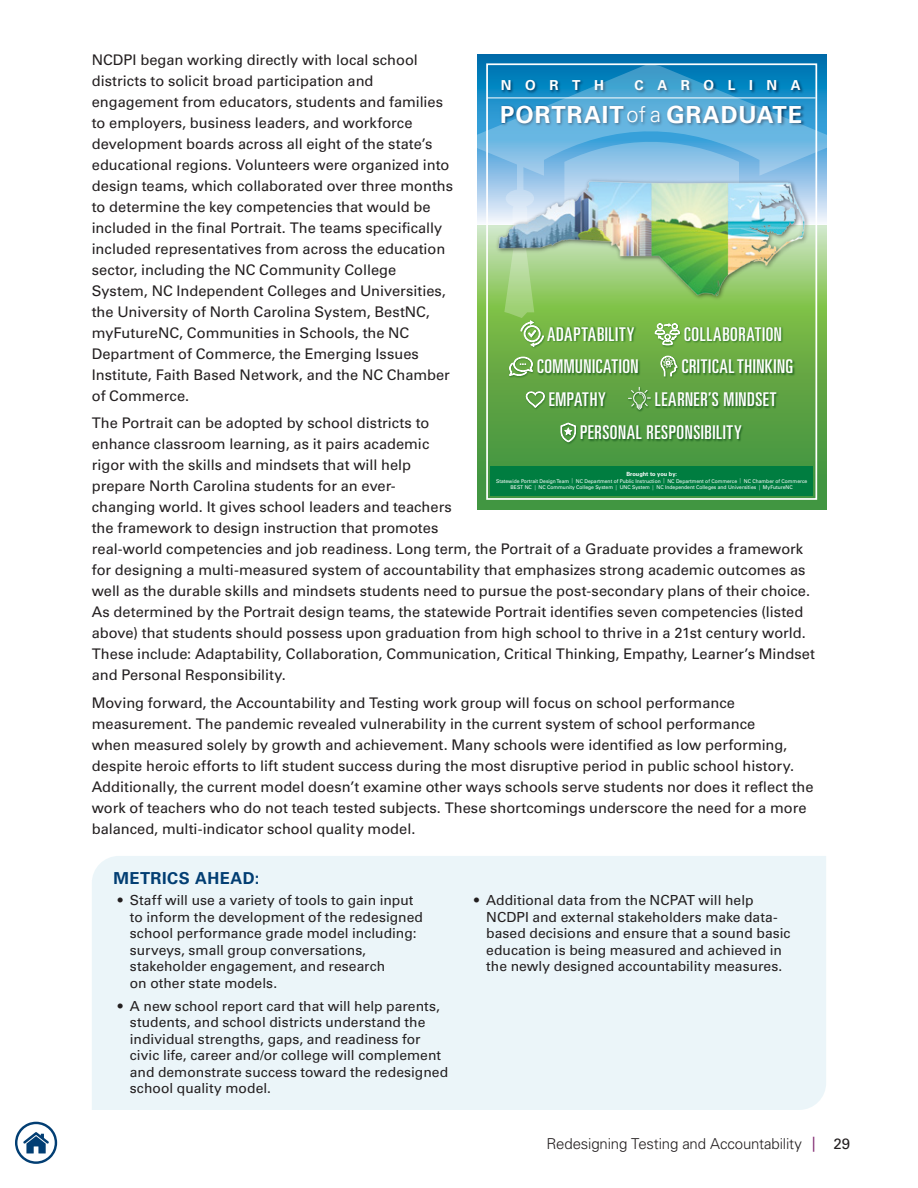
<style>
.page{position:relative;width:918px;height:1188px;background:#fff}
.page>*{position:absolute;margin:0;border:0;box-sizing:border-box;transform-origin:0 0}
.t1{font:700 23.55px "Univers LT Std";letter-spacing:.04em;color:#fff}
.t2{font:ultra-condensed 18.9px "Univers LT Std";letter-spacing:.03em;color:#fff}
.Header_3-Ahead_Secti{font:700 16.5px "Univers LT Std";letter-spacing:.03em;color:#023e73}
.t3{font:300 15px "Univers LT Std";letter-spacing:-.01em;color:#231f20}
.t4{font:15px "Univers LT Std";color:#231f20}
.Body_-_Main{font:14.7px/21px "Univers LT Std";color:#231f20}
.Body_-_Bullets{font:13.8px/16.5px "Univers LT Std";color:#231f20}
.t5{font:700 13.65px "Univers LT Std";letter-spacing:.995em;color:#fff}
.t6{font:700 5.7px "Univers LT Std";color:#fff}
.t7{font:5.1px/6.9px "Univers LT Std";color:#fff;text-align:center}
.s1{font-weight:300;font-size:21.75px}
.s2{font-weight:300}
.s3{color:#853175}
</style>
<div class="page">
<svg style="left:477px;top:54px;width:349px;height:172px;background:#2381b6"></svg>
<svg style="left:477px;top:347px;width:349px;height:162px;background:#59a149"></svg>
<div style="left:491px;top:466px;width:322px;height:29px;background:#007d40"></div>
<img style="left:524px;top:389px;width:86px;height:25px">
<svg style="left:525px;top:391px;width:20px;height:17px"></svg>
<img style="left:626px;top:385px;width:155px;height:29px">
<svg style="left:628px;top:387px;width:23px;height:22px"></svg>
<img style="left:653px;top:347px;width:133px;height:1px">
<img style="left:519px;top:347px;width:119px;height:3px">
<img style="left:659px;top:354px;width:138px;height:27px">
<svg style="left:661px;top:356px;width:17px;height:20px"></svg>
<img style="left:508px;top:355px;width:135px;height:26px">
<svg style="left:509px;top:357px;width:24px;height:19px"></svg>
<img style="left:559px;top:421px;width:187px;height:25px">
<svg style="left:561px;top:423px;width:15px;height:19px"></svg>
<svg style="left:477px;top:65px;width:349px;height:282px;background:#459cba"></svg>
<img style="left:478px;top:144px;width:344px;height:193px">
<div style="left:92px;top:856px;width:734px;height:254px;background:#ebf5f9"></div>
<svg style="left:15px;top:1122px;width:42px;height:42px"></svg>
<p class="Body_-_Main" style="left:92px;top:49px;width:363px">NCDPI began working directly with local school districts to solicit broad participation and engagement from educators, students and families to employers, business leaders, and workforce development boards across all eight of the state’s educational regions. Volunteers were organized into design teams, which collaborated over three months to determine the key competencies that would be included in the final Portrait. The teams specifically included representatives from across the education sector, including the NC Community College System, NC Independent Colleges and Universities, the University of North Carolina System, BestNC, myFutureNC, Communities in Schools, the NC Department of Commerce, the Emerging Issues Institute, Faith Based Network, and the NC Chamber of Commerce.</p>
<p class="Body_-_Main" style="left:92px;top:412px;width:725px">The Portrait can be adopted by school districts to<br>enhance classroom learning, as it pairs academic<br>rigor with the skills and mindsets that will help<br>prepare North Carolina students for an ever-<br>changing world. It gives school leaders and teachers<br>the framework to design instruction that promotes<br>real-world competencies and job readiness. Long term, the Portrait of a Graduate provides a framework for designing a multi-measured system of accountability that emphasizes strong academic outcomes as well as the durable skills and mindsets students need to pursue the post-secondary plans of their choice.<br>As determined by the Portrait design teams, the statewide Portrait identifies seven competencies (listed above) that students should possess upon graduation from high school to thrive in a 21st century world.<br>These include: Adaptability, Collaboration, Communication, Critical Thinking, Empathy, Learner’s Mindset and Personal Responsibility.</p>
<p class="Body_-_Main" style="left:92px;top:692px;width:723px">Moving forward, the Accountability and Testing work group will focus on school performance measurement. The pandemic revealed vulnerability in the current system of school performance<br>when measured solely by growth and achievement. Many schools were identified as low performing, despite heroic efforts to lift student success during the most disruptive period in public school history.<br>Additionally, the current model doesn’t examine other ways schools serve students nor does it reflect the work of teachers who do not teach tested subjects. These shortcomings underscore the need for a more balanced, multi-indicator school quality model.</p>
<p class="t5" style="left:501px;top:77px;width:105px">NORTH</p>
<p class="t5" style="left:635px;top:77px;width:168px">CAROLINA</p>
<h1 class="t1" style="left:500px;top:101px;width:303px">PORTRAIT<span class="s1">of a</span> GRADUATE</h1>
<p class="t2" style="left:547px;top:323px;width:89px">ADAPTABILITY</p>
<p class="t2" style="left:684px;top:323px;width:99px">COLLABORATION</p>
<p class="t2" style="left:537px;top:356px;width:103px">COMMUNICATION</p>
<p class="t2" style="left:682px;top:356px;width:113px">CRITICAL THINKING</p>
<p class="t2" style="left:549px;top:389px;width:58px">EMPATHY</p>
<p class="t2" style="left:655px;top:389px;width:123px">LEARNER’S MINDSET</p>
<p class="t2" style="left:580px;top:422px;width:163px">PERSONAL RESPONSIBILITY</p>
<p class="t6" style="left:626px;top:470px;width:52px">Brought to you by:</p>
<p class="t7" style="left:496px;top:477px;width:313px">Statewide Portrait Design Team <span class="s2">|</span> NC Department of Public Instruction <span class="s2">|</span> NC Department of Commerce <span class="s2">|</span> NC Chamber of Commerce<br>BEST NC <span class="s2">|</span> NC Community College System <span class="s2">|</span> UNC System <span class="s2">|</span> NC Independent Colleges and Universities <span class="s2">|</span> MyFutureNC</p>
<h3 class="Header_3-Ahead_Secti" style="left:113px;top:869px;width:148px">METRICS AHEAD:</h3>
<p class="Body_-_Bullets" style="left:130px;top:892px;width:295px;text-indent:-12px">• Staff will use a variety of tools to gain input to inform the development of the redesigned school performance grade model including: surveys, small group conversations, stakeholder engagement, and research<br>on other state models.</p>
<p class="Body_-_Bullets" style="left:130px;top:998px;width:320px;text-indent:-12px">• A new school report card that will help parents, students, and school districts understand the individual strengths, gaps, and readiness for civic life, career and/or college will complement and demonstrate success toward the redesigned school quality model.</p>
<p class="Body_-_Bullets" style="left:486px;top:892px;width:306px;text-indent:-12px">• Additional data from the NCPAT will help NCDPI and external stakeholders make data&shy;based decisions and ensure that a sound basic education is being measured and achieved in the newly designed accountability measures.</p>
<p class="t3" style="left:546px;top:1135px;width:257px">Redesigning Testing and Accountability</p>
<p class="t4" style="left:812px;top:1135px;width:40px"><span class="s3">|</span> 29</p>
</div>
